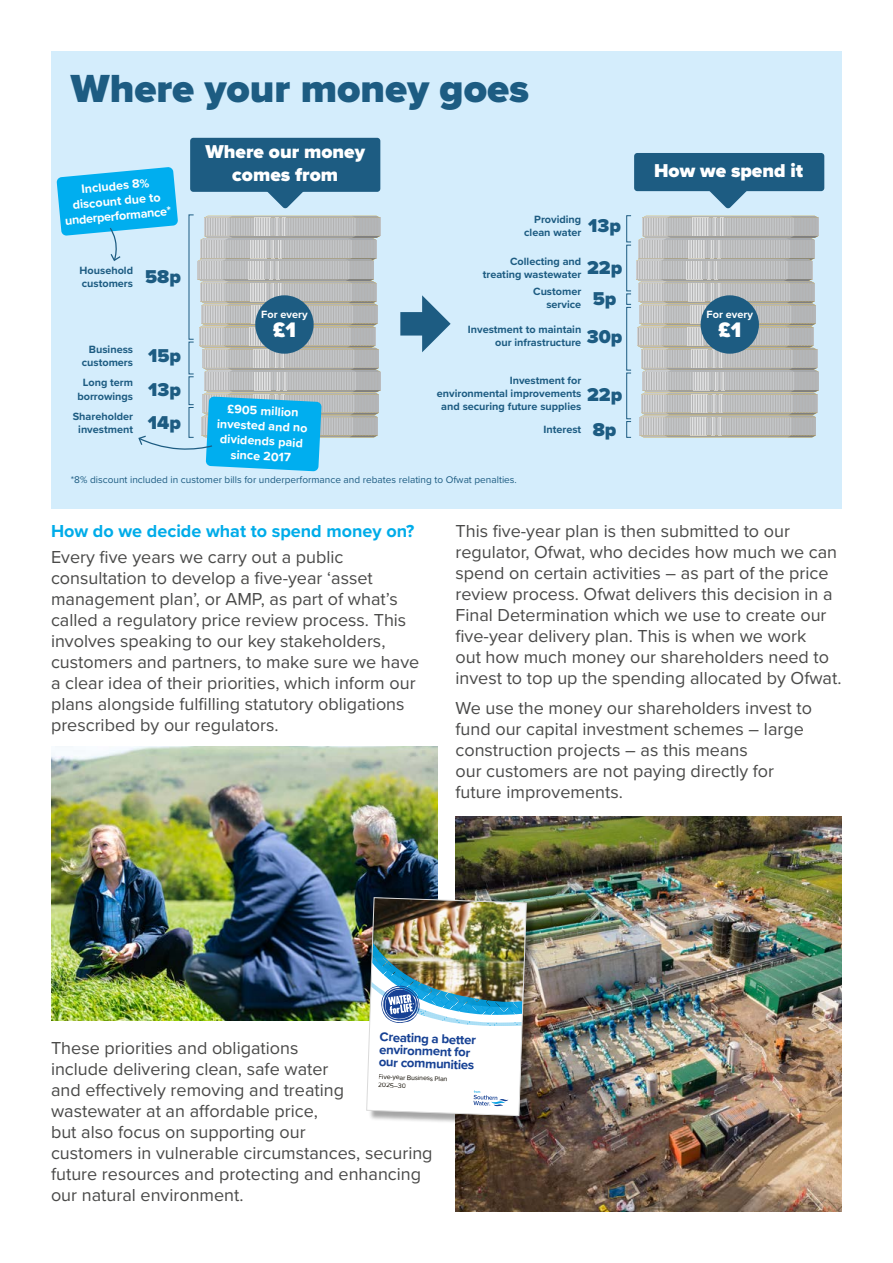
<style>
.page{position:relative;width:893px;height:1263px;background:#fff}
.page>*{position:absolute;margin:0;border:0;box-sizing:border-box;transform-origin:0 0}
.t1{font:900 40.65px "Proxima Nova";color:#1d5c82}
.t2{font:900 21.75px "Proxima Nova";color:#fff}
.t3{font:900 19.2px/23.1px "Proxima Nova";color:#fff;text-align:center}
.t4{font:900 19.2px "Proxima Nova";color:#1d5c82}
.t5{font:18px/21px "Proxima Nova";color:#4a4a49}
.t6{font:700 18px "Proxima Nova";color:#00ace9}
.t7{font:700 13.2px/12.5px "Proxima Nova";color:#164194}
.t8{font:700 12.6px/15.1px "Proxima Nova";color:#fff;text-align:center}
.t9{font:700 10.95px/13px "Proxima Nova";color:#1d5c82}
.t10{font:700 10.95px "Proxima Nova";color:#fff}
.t11{font:10.05px "Proxima Nova";color:#1d5c82}
.t12{font:6.9px/8.4px "Proxima Nova";color:#140f05}
.s1{font-weight:900;font-size:19.2px}
</style>
<div class="page">
<div style="left:51px;top:51px;width:791px;height:457px;background:#d4edfc"></div>
<svg style="left:636px;top:216px;width:183px;height:221px;background:#bdbebd"></svg>
<div style="left:190px;top:138px;width:190px;height:54px;background:#1d5c82;border-radius:3px"></div>
<svg style="left:706px;top:191px;width:44px;height:18px"></svg>
<div style="left:634px;top:153px;width:190px;height:38px;background:#1d5c82;border-radius:3px"></div>
<div style="left:626px;top:245px;width:5px;height:46px;border:1px solid #1d5c82"></div>
<div style="left:626px;top:373px;width:5px;height:46px;border:1px solid #1d5c82"></div>
<div style="left:626px;top:421px;width:5px;height:17px;border:1px solid #1d5c82"></div>
<div style="left:626px;top:293px;width:5px;height:12px;border:1px solid #1d5c82"></div>
<div style="left:626px;top:215px;width:5px;height:27px;border:1px solid #1d5c82"></div>
<div style="left:626px;top:307px;width:5px;height:64px;border:1px solid #1d5c82"></div>
<div style="left:701px;top:295px;width:58px;height:59px;background:#1d5c82;border-radius:50%"></div>
<svg style="left:57px;top:164px;width:324px;height:307px"></svg>
<div style="left:400px;top:312px;width:26px;height:24px;background:#1d5c82"></div>
<svg style="left:422px;top:295px;width:29px;height:57px"></svg>
<img style="left:455px;top:816px;width:387px;height:396px">
<img style="left:51px;top:746px;width:386px;height:274px">
<div style="left:368px;top:899px;width:168px;height:227px;background:#000;opacity:.35"></div>
<img style="left:366px;top:897px;width:161px;height:219px">
<h1 class="t1" style="left:71px;top:58px;width:460px">Where your money goes</h1>
<p class="t3" style="left:205px;top:139px;width:161px">Where our money comes from</p>
<p class="t8" style="left:62px;top:183px;width:110px;rotate:-5deg">Includes 8% discount due to underperformance*</p>
<p class="t9" style="left:524px;top:213px;width:98px;text-indent:10px">Providing<br>clean water <sup>13p</sup></p>
<p class="t9" style="left:483px;top:254px;width:141px;text-indent:27px">Collecting and treating wastewater <sup>22p</sup></p>
<p class="t9" style="left:80px;top:264px;width:103px">Household customers <sup>58p</sup></p>
<p class="t9" style="left:546px;top:285px;width:71px;text-indent:-13px">Customer service <sup>5p</sup></p>
<p class="t9" style="left:82px;top:342px;width:101px;text-indent:7px">Business customers <sup>15p</sup></p>
<p class="t9" style="left:77px;top:376px;width:105px;text-indent:6px">Long term borrowings <sup>13p</sup></p>
<p class="t9" style="left:78px;top:409px;width:104px;text-indent:-6px">Shareholder investment <sup>14p</sup></p>
<p class="t10" style="left:261px;top:307px;width:48px">For every</p>
<p class="t2" style="left:273px;top:314px;width:25px">£1</p>
<p class="t8" style="left:218px;top:400px;width:92px;rotate:3deg">£905 million invested and no dividends paid since 2017</p>
<p class="t9" style="left:495px;top:322px;width:129px;text-indent:-27px">Investment to maintain<br>our infrastructure <sup>30p</sup></p>
<p class="t9" style="left:437px;top:374px;width:146px;text-align:right">Investment for environmental improvements and securing future supplies</p>
<p class="t4" style="left:587px;top:380px;width:37px">22p</p>
<p class="t9" style="left:543px;top:423px;width:74px">Interest <span class="s1">8p</span></p>
<p class="t11" style="left:71px;top:472px;width:447px">*8% discount included in customer bills for underperformance and rebates relating to Ofwat penalties.</p>
<p class="t3" style="left:654px;top:159px;width:151px">How we spend it</p>
<p class="t10" style="left:707px;top:307px;width:48px">For every</p>
<p class="t2" style="left:718px;top:314px;width:25px">£1</p>
<p class="t6" style="left:51px;top:518px;width:365px">How do we decide what to spend money on?</p>
<p class="t5" style="left:51px;top:545px;width:370px">Every five years we carry out a public consultation to develop a five-year ‘asset management plan’, or AMP, as part of what’s called a regulatory price review process. This involves speaking to our key stakeholders, customers and partners, to make sure we have a clear idea of their priorities, which inform our plans alongside fulfilling statutory obligations prescribed by our regulators.</p>
<p class="t5" style="left:455px;top:520px;width:388px">This five-year plan is then submitted to our regulator, Ofwat, who decides how much we can spend on certain activities – as part of the price review process. Ofwat delivers this decision in a Final Determination which we use to create our five-year delivery plan. This is when we work<br>out how much money our shareholders need to invest to top up the spending allocated by Ofwat.</p>
<p class="t5" style="left:455px;top:697px;width:358px">We use the money our shareholders invest to fund our capital investment schemes – large construction projects – as this means<br>our customers are not paying directly for future improvements.</p>
<p class="t7" style="left:380px;top:1030px;width:98px;rotate:2deg">Creating a better environment for our communities</p>
<p class="t12" style="left:378px;top:1072px;width:71px;rotate:2deg">Five-year Business Plan<br>2025–30</p>
<p class="t5" style="left:51px;top:1037px;width:383px">These priorities and obligations<br>include delivering clean, safe water<br>and effectively removing and treating wastewater at an affordable price,<br>but also focus on supporting our<br>customers in vulnerable circumstances, securing future resources and protecting and enhancing our natural environment.</p>
</div>
